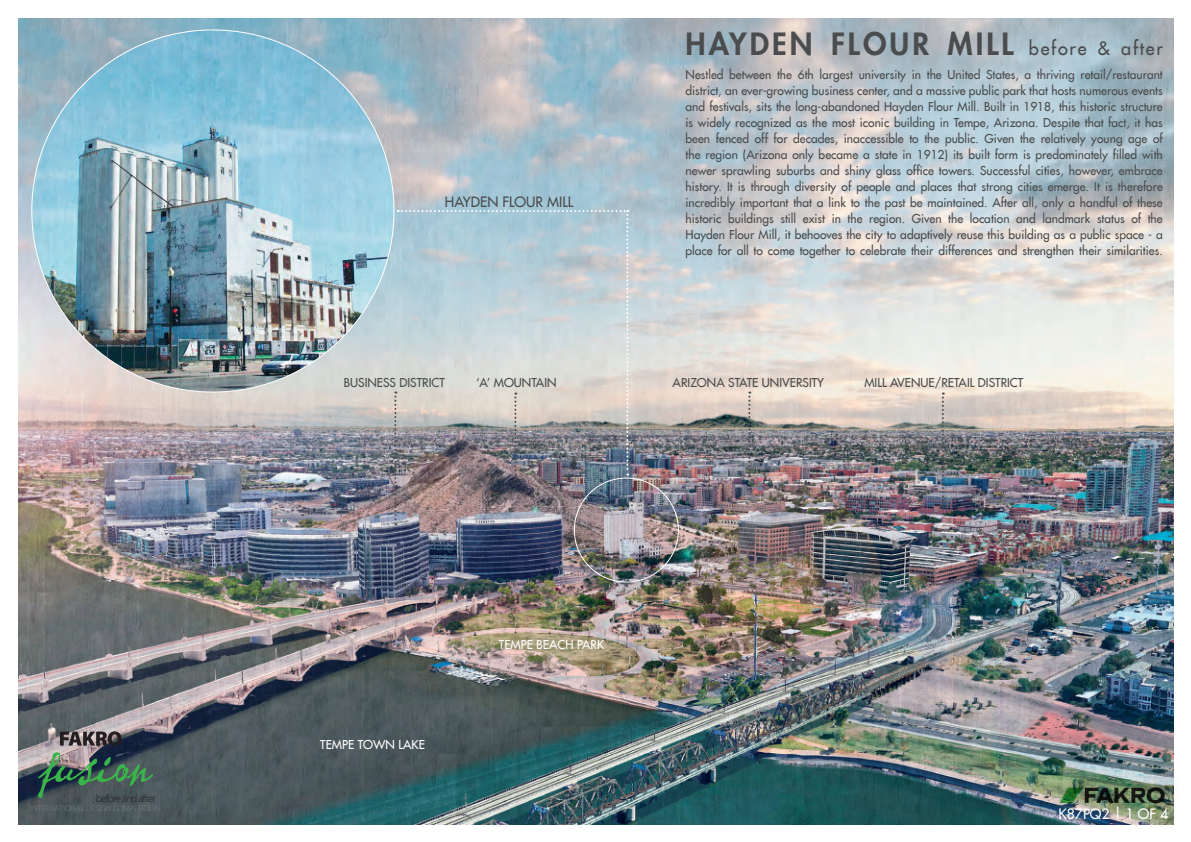
<style>
.page{position:relative;width:1191px;height:842px;background:#fff}
.page>*{position:absolute;margin:0;border:0;box-sizing:border-box;transform-origin:0 0}
.t1{font:800 30px "Futura LT";letter-spacing:.1em;color:#4b4c4d}
.t2{font:18px "Futura LT";letter-spacing:.1em;color:#4b4c4d}
.t3{font:14px "Futura LT";color:#4b4c4d}
.t4{font:14px "Futura LT";color:#fff}
.t5{font:12px/16px "Futura LT";color:#4b4c4d}
.t6{font:12px "Futura LT";color:#fff}
.t7{font:300 10.9px "Myriad Pro";letter-spacing:-.06em;color:#231f20}
.t8{font:300 8px "Myriad Pro";letter-spacing:.02em;color:#808285}
</style>
<div class="page">
<img style="left:18px;top:18px;width:1155px;height:806px">
<img style="left:32px;top:30px;width:362px;height:362px;border-radius:181px">
<svg style="left:942px;top:393px;width:2px;height:122px"></svg>
<svg style="left:748px;top:392px;width:2px;height:85px"></svg>
<img style="left:394px;top:210px;width:234px;height:315px">
<svg style="left:60px;top:731px;width:61px;height:15px"></svg>
<svg style="left:38px;top:752px;width:115px;height:46px"></svg>
<img style="left:1047px;top:776px;width:127px;height:35px">
<p class="t7" style="left:96px;top:792px;width:61px">before and after</p>
<p class="t8" style="left:31px;top:803px;width:131px">INTERNATIONAL DESIGN COMPETITION</p>
<p class="t3" style="left:445px;top:193px;width:130px">HAYDEN FLOUR MILL</p>
<p class="t5" style="left:344px;top:374px;width:103px">BUSINESS DISTRICT</p>
<p class="t5" style="left:476px;top:374px;width:82px">A‘ ’ MOUNTAIN</p>
<h1 class="t1" style="left:685px;top:24px;width:128px">HAYDEN</h1>
<h1 class="t1" style="left:831px;top:24px;width:99px">FLOUR</h1>
<h1 class="t1" style="left:947px;top:24px;width:67px">MILL</h1>
<h2 class="t2" style="left:1029px;top:37px;width:59px">before</h2>
<h2 class="t2" style="left:1097px;top:37px;width:14px">&amp;</h2>
<h2 class="t2" style="left:1121px;top:37px;width:43px">after</h2>
<p class="t5" style="left:685px;top:66px;width:39px">Nestled</p>
<p class="t5" style="left:685px;top:82px;width:479px">district, an ever-growing business center, and a massive public park that hosts numerous events</p>
<p class="t5" style="left:685px;top:98px;width:479px">and festivals, sits the long-abandoned Hayden Flour Mill. Built in 1918, this historic structure</p>
<p class="t5" style="left:685px;top:114px;width:478px">is widely recognized as the most iconic building in Tempe, Arizona. Despite that fact, it has</p>
<p class="t5" style="left:1153px;top:130px;width:11px">of</p>
<p class="t5" style="left:729px;top:66px;width:44px">between</p>
<p class="t5" style="left:777px;top:66px;width:17px">the</p>
<p class="t5" style="left:797px;top:66px;width:18px">6th</p>
<p class="t5" style="left:819px;top:66px;width:35px">largest</p>
<p class="t5" style="left:926px;top:66px;width:17px">the</p>
<p class="t5" style="left:947px;top:66px;width:34px">United</p>
<p class="t5" style="left:1037px;top:66px;width:39px">thriving</p>
<p class="t5" style="left:1080px;top:66px;width:84px">retail/restaurant</p>
<p class="t5" style="left:986px;top:66px;width:47px">States a,</p>
<p class="t5" style="left:859px;top:66px;width:49px">university</p>
<p class="t5" style="left:911px;top:66px;width:11px">in</p>
<p class="t5" style="left:716px;top:130px;width:35px">fenced</p>
<p class="t5" style="left:754px;top:130px;width:15px">off</p>
<p class="t5" style="left:773px;top:130px;width:15px">for</p>
<p class="t5" style="left:685px;top:130px;width:26px">been</p>
<p class="t5" style="left:685px;top:146px;width:479px">the region (Arizona only became a state in 1912) its built form is predominately filled with</p>
<p class="t5" style="left:685px;top:162px;width:479px">newer sprawling suburbs and shiny glass office towers. Successful cities, however, embrace</p>
<p class="t5" style="left:685px;top:178px;width:479px">history. It is through diversity of people and places that strong cities emerge. It is therefore</p>
<p class="t5" style="left:685px;top:194px;width:478px">incredibly important that a link to the past be maintained. After all, only a handful of these</p>
<p class="t5" style="left:1147px;top:210px;width:17px">the</p>
<p class="t5" style="left:793px;top:130px;width:47px">decades,</p>
<p class="t5" style="left:844px;top:130px;width:61px">inaccessible</p>
<p class="t5" style="left:924px;top:130px;width:17px">the</p>
<p class="t5" style="left:945px;top:130px;width:35px">public.</p>
<p class="t5" style="left:1020px;top:130px;width:17px">the</p>
<p class="t5" style="left:1040px;top:130px;width:47px">relatively</p>
<p class="t5" style="left:984px;top:130px;width:31px">Given</p>
<p class="t5" style="left:909px;top:130px;width:11px">to</p>
<p class="t5" style="left:1091px;top:130px;width:33px">young</p>
<p class="t5" style="left:1128px;top:130px;width:21px">age</p>
<p class="t5" style="left:1131px;top:210px;width:11px">of</p>
<p class="t5" style="left:685px;top:210px;width:479px">historic<br>Hayden Flour Mill it, behooves the city to adaptively reuse this building as a public space a&shy;place for all to come together to celebrate their differences and strengthen their similarities.</p>
<p class="t5" style="left:728px;top:210px;width:47px">buildings</p>
<p class="t5" style="left:780px;top:210px;width:17px">still</p>
<p class="t5" style="left:847px;top:210px;width:17px">the</p>
<p class="t5" style="left:948px;top:210px;width:17px">the</p>
<p class="t5" style="left:970px;top:210px;width:41px">location</p>
<p class="t5" style="left:1016px;top:210px;width:21px">and</p>
<p class="t5" style="left:1042px;top:210px;width:49px">landmark</p>
<p class="t5" style="left:911px;top:210px;width:31px">Given</p>
<p class="t5" style="left:803px;top:210px;width:24px">exist</p>
<p class="t5" style="left:831px;top:210px;width:11px">in</p>
<p class="t5" style="left:869px;top:210px;width:38px">region.</p>
<p class="t5" style="left:1097px;top:210px;width:29px">status</p>
<p class="t5" style="left:672px;top:374px;width:153px">ARIZONA STATE UNIVERSITY</p>
<p class="t5" style="left:864px;top:374px;width:160px">MILL AVENUE/RETAIL DISTRICT</p>
<p class="t6" style="left:320px;top:736px;width:106px">TEMPE TOWN LAKE</p>
<p class="t6" style="left:499px;top:637px;width:107px">TEMPE BEACH PARK</p>
<p class="t4" style="left:1058px;top:805px;width:111px">K87PQ2 | 1 OF 4</p>
</div>
